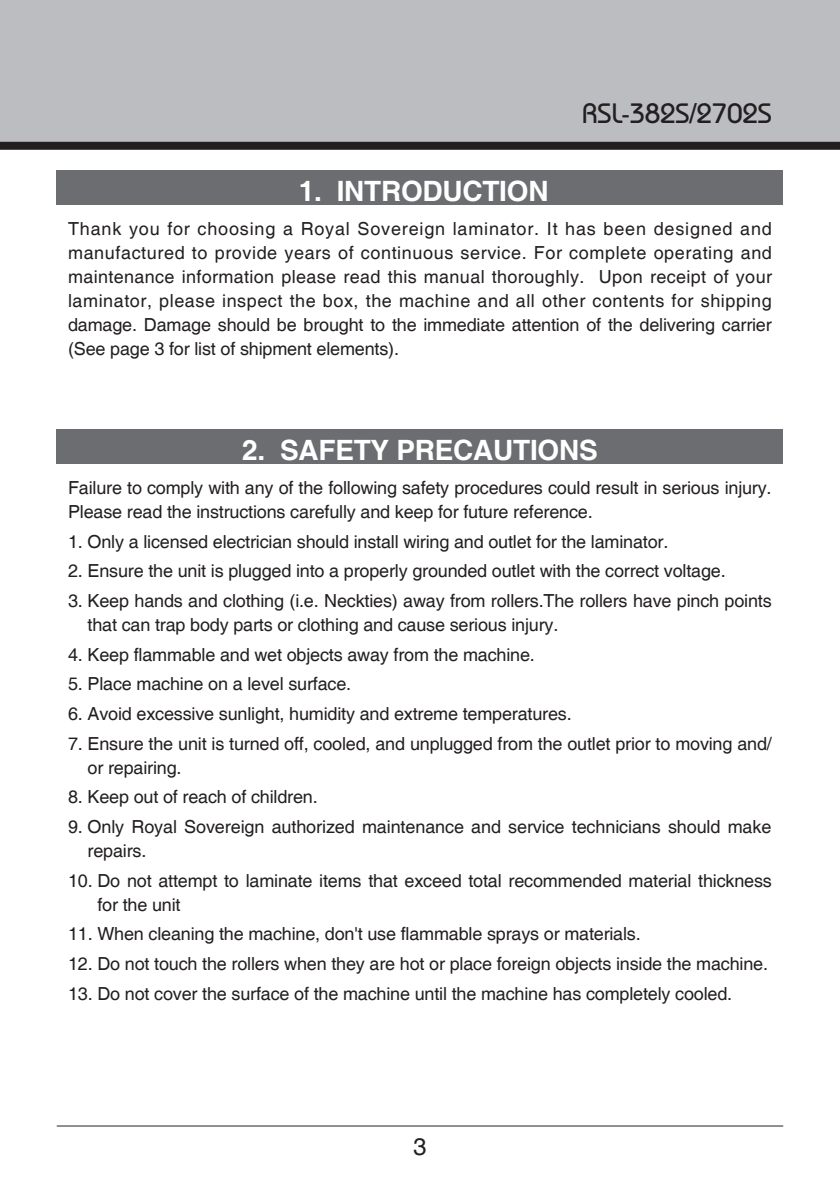
<style>
.page{position:relative;width:840px;height:1191px;background:#fff}
.page>*{position:absolute;margin:0;border:0;box-sizing:border-box;transform-origin:0 0}
.t1{font:700 28px "Helvetica";letter-spacing:-.01em;color:#fff}
.t2{font:500 28px "Bauhaus Std";letter-spacing:-.01em;color:#231f20}
.t3{font:24px "Helvetica";color:#231f20}
.t4{font:18px/24px "Helvetica";letter-spacing:-.01em;color:#231f20}
</style>
<div class="page">
<div style="left:0;top:0;width:839px;height:142px;background:#bcbdc0"></div>
<div style="left:0;top:142px;width:839px;height:8px;background:#231f20"></div>
<hr style="left:57px;top:1125px;width:725px;height:1px;background:#231f20">
<div style="left:57px;top:170px;width:725px;height:34px;background:#6c6d70"></div>
<div style="left:57px;top:429px;width:725px;height:34px;background:#6c6d70"></div>
<h1 class="t1" style="left:299px;top:174px;width:251px">1. INTRODUCTION</h1>
<h1 class="t2" style="left:582px;top:96px;width:191px">RSL-382S/2702S</h1>
<p class="t4" style="left:68px;top:217px;width:705px;text-align:justify">Thank you for choosing a Royal Sovereign laminator. It has been designed and manufactured to provide years of continuous service. For complete operating and maintenance information please read this manual thoroughly. Upon receipt of your laminator, please inspect the box, the machine and all other contents for shipping damage. Damage should be brought to the immediate attention of the delivering carrier (See page 3 for list of shipment elements).</p>
<h1 class="t1" style="left:242px;top:433px;width:357px">2. SAFETY PRECAUTIONS</h1>
<p class="t4" style="left:68px;top:476px;width:704px">Failure to comply with any of the following safety procedures could result in serious injury.<br>Please read the instructions carefully and keep for future reference.</p>
<p class="t4" style="left:68px;top:530px;width:601px">1. Only a licensed electrician should install wiring and outlet for the laminator.</p>
<p class="t4" style="left:68px;top:559px;width:658px">2. Ensure the unit is plugged into a properly grounded outlet with the correct voltage.</p>
<p class="t4" style="left:88px;top:589px;width:685px;text-indent:-19px">3. Keep hands and clothing (i.e. Neckties) away from rollers.The rollers have pinch points that can trap body parts or clothing and cause serious injury.</p>
<p class="t4" style="left:68px;top:643px;width:468px">4. Keep flammable and wet objects away from the machine.</p>
<p class="t4" style="left:68px;top:672px;width:284px">5. Place machine on a level surface.</p>
<p class="t4" style="left:68px;top:702px;width:505px">6. Avoid excessive sunlight, humidity and extreme temperatures.</p>
<p class="t4" style="left:88px;top:732px;width:685px;text-indent:-19px">7. Ensure the unit is turned off, cooled, and unplugged from the outlet prior to moving and/ or repairing.</p>
<p class="t4" style="left:68px;top:785px;width:251px">8. Keep out of reach of children.</p>
<p class="t4" style="left:88px;top:815px;width:685px;text-indent:-19px">9. Only Royal Sovereign authorized maintenance and service technicians should make repairs.</p>
<p class="t4" style="left:97px;top:869px;width:675px;text-indent:-29px">10. Do not attempt to laminate items that exceed total recommended material thickness for the unit</p>
<p class="t4" style="left:68px;top:922px;width:574px">11. When cleaning the machine, don't use flammable sprays or materials.</p>
<p class="t4" style="left:68px;top:952px;width:701px">12. Do not touch the rollers when they are hot or place foreign objects inside the machine.</p>
<p class="t4" style="left:68px;top:982px;width:665px">13. Do not cover the surface of the machine until the machine has completely cooled.</p>
<h2 class="t3" style="left:413px;top:1132px;width:15px">3</h2>
</div>
